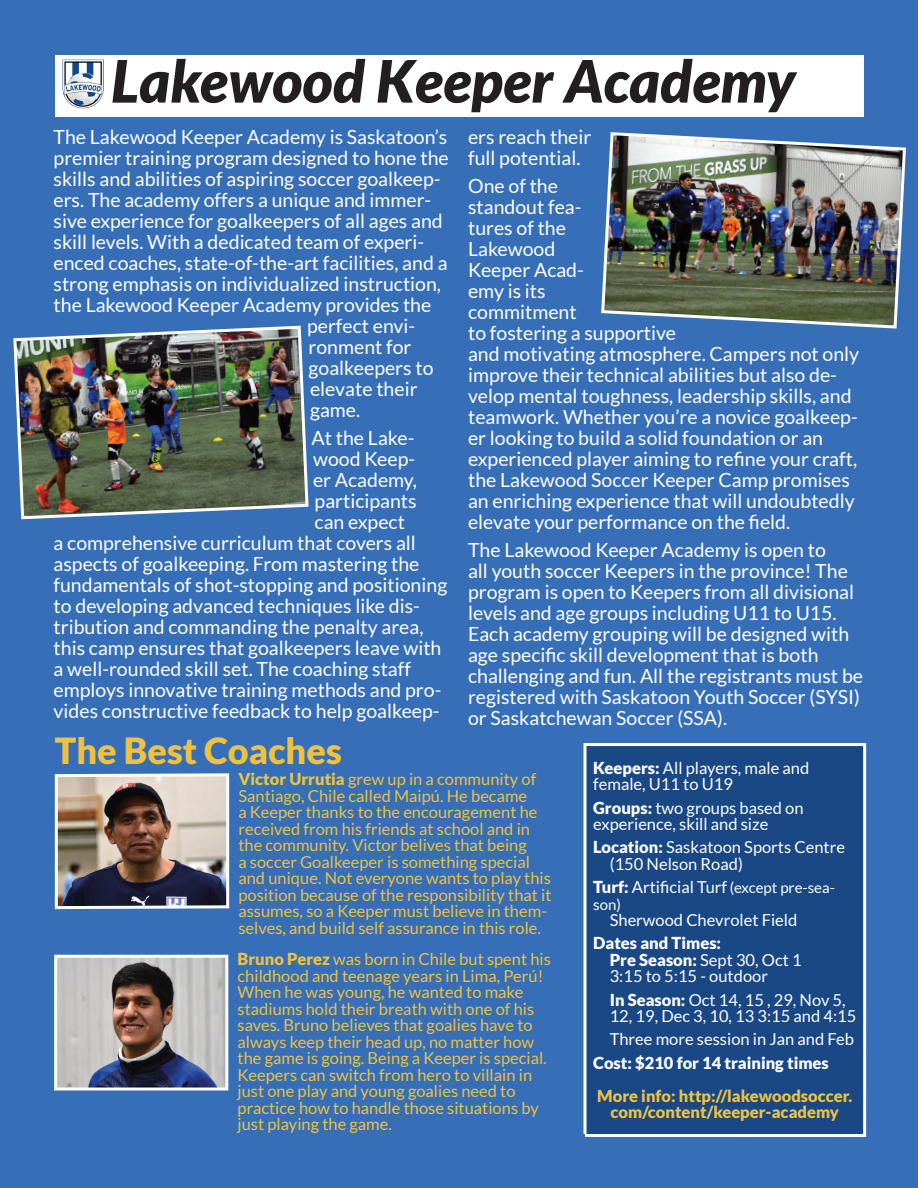
<style>
.page{position:relative;width:918px;height:1188px;background:#366fb7}
.page>*{position:absolute;margin:0;border:0;box-sizing:border-box;transform-origin:0 0}
.t1{font:italic 900 58.5px "Lato";color:#231f20}
.t2{font:900 36px "Lato";color:#eec240}
.t3{font:19.5px/21px "Lato";color:#fff}
.t4{font:16.5px/16.5px "Lato";color:#eec240}
.t5{font:16.5px/16.5px "Lato";color:#fff}
.t6{font:900 16.5px/16.5px "Lato";color:#eec240;text-align:center}
.t7{font:900 16.5px "Lato";color:#fff}
.t8{font:15px/16.5px "Lato";color:#fff}
.s1{font-weight:900}
.s2{font-weight:900;font-size:16.5px}
.s3{font-size:16.5px}
</style>
<div class="page">
<img style="left:601px;top:132px;width:305px;height:197px">
<div style="left:55px;top:56px;width:809px;height:61px;background:#fff"></div>
<img style="left:62px;top:59px;width:42px;height:49px">
<div style="left:585px;top:745px;width:280px;height:389px;background:#194885"></div>
<div style="left:583px;top:743px;width:283px;height:393px;border:3px solid #fff"></div>
<img style="left:13px;top:325px;width:296px;height:195px">
<img style="left:54px;top:773px;width:176px;height:137px">
<img style="left:58px;top:959px;width:166px;height:127px">
<div style="left:54px;top:955px;width:174px;height:135px;border:3px solid #fff"></div>
<hr style="left:585px;top:1134px;width:281px;height:3px;background:#fff">
<h1 class="t1" style="left:111px;top:47px;width:686px">Lakewood Keeper Academy</h1>
<p class="t3" style="left:54px;top:127px;width:395px">The Lakewood Keeper Academy is Saskatoon’s</p>
<p class="t3" style="left:54px;top:148px;width:397px">premier training program designed to hone the</p>
<p class="t3" style="left:54px;top:169px;width:389px">skills and abilities of aspiring soccer goalkeep-</p>
<p class="t3" style="left:54px;top:190px;width:379px">ers. The academy offers a unique and immer-</p>
<p class="t3" style="left:54px;top:211px;width:391px">sive experience for goalkeepers of all ages and</p>
<p class="t3" style="left:54px;top:232px;width:372px">skill levels. With a dedicated team of experi-</p>
<p class="t3" style="left:54px;top:253px;width:396px">enced coaches, state-of-the-art facilities, and a</p>
<p class="t3" style="left:54px;top:274px;width:389px">strong emphasis on individualized instruction,</p>
<p class="t3" style="left:54px;top:295px;width:379px">the Lakewood Keeper Academy provides the</p>
<p class="t3" style="left:307px;top:316px;width:110px">perfect envi-</p>
<p class="t3" style="left:309px;top:337px;width:104px">ronment for</p>
<p class="t3" style="left:309px;top:358px;width:126px">goalkeepers to</p>
<p class="t3" style="left:310px;top:379px;width:109px">elevate their</p>
<p class="t3" style="left:310px;top:400px;width:52px">game.</p>
<p class="t3" style="left:312px;top:427px;width:104px">At the Lake-</p>
<p class="t3" style="left:313px;top:448px;width:104px">wood Keep-</p>
<p class="t3" style="left:313px;top:469px;width:105px">er Academy,</p>
<p class="t3" style="left:315px;top:490px;width:104px">participants</p>
<p class="t3" style="left:315px;top:511px;width:92px">can expect</p>
<p class="t3" style="left:54px;top:532px;width:364px">a comprehensive curriculum that covers all</p>
<p class="t3" style="left:54px;top:553px;width:367px">aspects of goalkeeping. From mastering the</p>
<p class="t3" style="left:54px;top:574px;width:395px">fundamentals of shot-stopping and positioning</p>
<p class="t3" style="left:54px;top:595px;width:368px">to developing advanced techniques like dis-</p>
<p class="t3" style="left:54px;top:616px;width:371px">tribution and commanding the penalty area,</p>
<p class="t3" style="left:54px;top:637px;width:389px">this camp ensures that goalkeepers leave with</p>
<p class="t3" style="left:54px;top:658px;width:359px">a well-rounded skill set. The coaching staff</p>
<p class="t3" style="left:54px;top:679px;width:389px">employs innovative training methods and pro-</p>
<p class="t3" style="left:54px;top:700px;width:388px">vides constructive feedback to help goalkeep-</p>
<p class="t3" style="left:468px;top:127px;width:125px">ers reach their full potential.</p>
<p class="t3" style="left:468px;top:175px;width:393px">One of the<br>standout fea-<br>tures of the<br>Lakewood<br>Keeper Acad-<br>emy is its<br>commitment<br>to fostering a supportive<br>and motivating atmosphere. Campers not only improve their technical abilities but also de&shy;velop mental toughness, leadership skills, and teamwork. Whether you’re a novice goalkeep&shy;er looking to build a solid foundation or an experienced player aiming to refine your craft, the Lakewood Soccer Keeper Camp promises an enriching experience that will undoubtedly elevate your performance on the field.</p>
<p class="t3" style="left:468px;top:539px;width:397px">The Lakewood Keeper Academy is open to<br>all youth soccer Keepers in the province! The program is open to Keepers from all divisional levels and age groups including U11 to U15.<br>Each academy grouping will be designed with age specific skill development that is both challenging and fun. All the registrants must be registered with Saskatoon Youth Soccer (SYSI) or Saskatchewan Soccer (SSA).</p>
<h2 class="t2" style="left:55px;top:729px;width:289px">The Best Coaches</h2>
<p class="t4" style="left:238px;top:771px;width:315px"><span class="s1">Victor Urrutia</span> grew up in a community of Santiago, Chile called Maipú. He became<br>a Keeper thanks to the encouragement he received from his friends at school and in the community. Victor belives that being<br>a soccer Goalkeeper is something special and unique. Not everyone wants to play this position because of the responsibility that it assumes, so a Keeper must believe in them&shy;selves, and build self assurance in this role.</p>
<p class="t4" style="left:238px;top:951px;width:315px"><span class="s1">Bruno Perez</span> was born in Chile but spent his childhood and teenage years in Lima, Perú!<br>When he was young, he wanted to make stadiums hold their breath with one of his saves. Bruno believes that goalies have to always keep their head up, no matter how the game is going. Being a Keeper is special.<br>Keepers can switch from hero to villain in just one play and young goalies need to practice how to handle those situations by just playing the game.</p>
<p class="t5" style="left:593px;top:759px;width:218px"><span class="s1">Keepers:</span> All players, male and female, U11 to U19</p>
<p class="t5" style="left:593px;top:799px;width:212px"><span class="s1">Groups:</span> two groups based on experience, skill and size</p>
<p class="t5" style="left:610px;top:839px;width:237px;text-indent:-16px"><span class="s1">Location:</span> Saskatoon Sports Centre (150 Nelson Road)</p>
<p class="t8" style="left:593px;top:879px;width:243px"><span class="s2">Turf:</span> <span class="s3">Artificial Turf</span> (except pre-sea&shy;son)</p>
<p class="t5" style="left:610px;top:912px;width:189px">Sherwood Chevrolet Field</p>
<p class="t5" style="left:610px;top:935px;width:193px;text-indent:-16px"><span class="s1">Dates and Times:<br>Pre Season:</span> Sept 30, Oct 1<br>3:15 to 5:15 - outdoor</p>
<p class="t5" style="left:610px;top:991px;width:248px"><span class="s1">In Season:</span> Oct 14, 15 , 29, Nov 5,<br>12, 19, Dec 3, 10, 13 3:15 and 4:15</p>
<p class="t5" style="left:610px;top:1031px;width:246px">Three more session in Jan and Feb</p>
<p class="t7" style="left:593px;top:1053px;width:237px">Cost: $210 for 14 training times</p>
<p class="t6" style="left:597px;top:1087px;width:257px">More info: http://lakewoodsoccer. com/content/keeper-academy</p>
</div>
